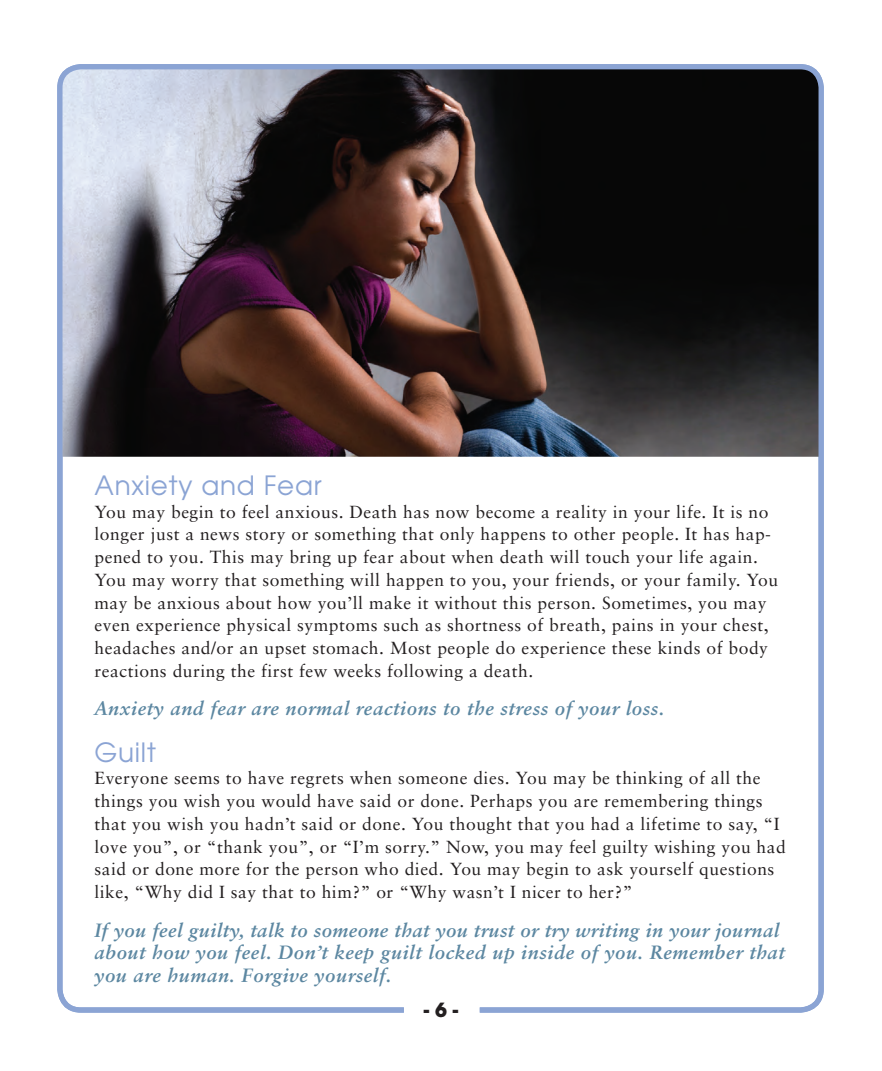
<style>
.page{position:relative;width:882px;height:1071px;background:#fff}
.page>*{position:absolute;margin:0;border:0;box-sizing:border-box;transform-origin:0 0}
.teengrief_subheads{font:26.25px "Trendex S Si";letter-spacing:.03em;color:#8ba4d4}
.teen_grief_text{font:italic 700 19.25px/22.8px "Sabon";letter-spacing:.03em;color:#5c87a1}
.t1{font:700 19.25px "Trendex Black S Si";color:#231f20}
.teen_grief_text-2{font:17.5px/22.8px "Sabon";letter-spacing:.03em;color:#231f20}
</style>
<div class="page">
<img style="left:63px;top:70px;width:755px;height:387px">
<div style="left:57px;top:64px;width:767px;height:949px;border:5px solid #8ba4d4;border-radius:21px"></div>
<p class="teengrief_subheads" style="left:94px;top:469px;width:229px">Anxiety and Fear</p>
<p class="teen_grief_text-2" style="left:94px;top:500px;width:685px">You may begin to feel anxious. Death has now become a reality in your life. It is no longer just a news story or something that only happens to other people. It has hap&shy;pened to you. This may bring up fear about when death will touch your life again.<br>You may worry that something will happen to you, your friends, or your family. You may be anxious about how you’ll make it without this person. Sometimes, you may even experience physical symptoms such as shortness of breath, pains in your chest, headaches and/or an upset stomach. Most people do experience these kinds of body reactions during the first few weeks following a death.</p>
<p class="teen_grief_text" style="left:94px;top:697px;width:571px">Anxiety and fear are normal reactions to the stress of your loss.</p>
<p class="teengrief_subheads" style="left:94px;top:735px;width:63px">Guilt</p>
<p class="teen_grief_text-2" style="left:94px;top:767px;width:693px">Everyone seems to have regrets when someone dies. You may be thinking of all the things you wish you would have said or done. Perhaps you are remembering things that you wish you hadn’t said or done. You thought that you had a lifetime to say, “I love you”, or “thank you”, or “I’m sorry.” Now, you may feel guilty wishing you had said or done more for the person who died. You may begin to ask yourself questions like, “Why did I say that to him?” or “Why wasn’t I nicer to her?”</p>
<p class="teen_grief_text" style="left:94px;top:918px;width:692px">If you feel guilty, talk to someone that you trust or try writing in your journal about how you feel. Don’t keep guilt locked up inside of you. Remember that you are human. Forgive yourself.</p>
<p class="t1" style="left:424px;top:997px;width:36px">- 6 -</p>
</div>
